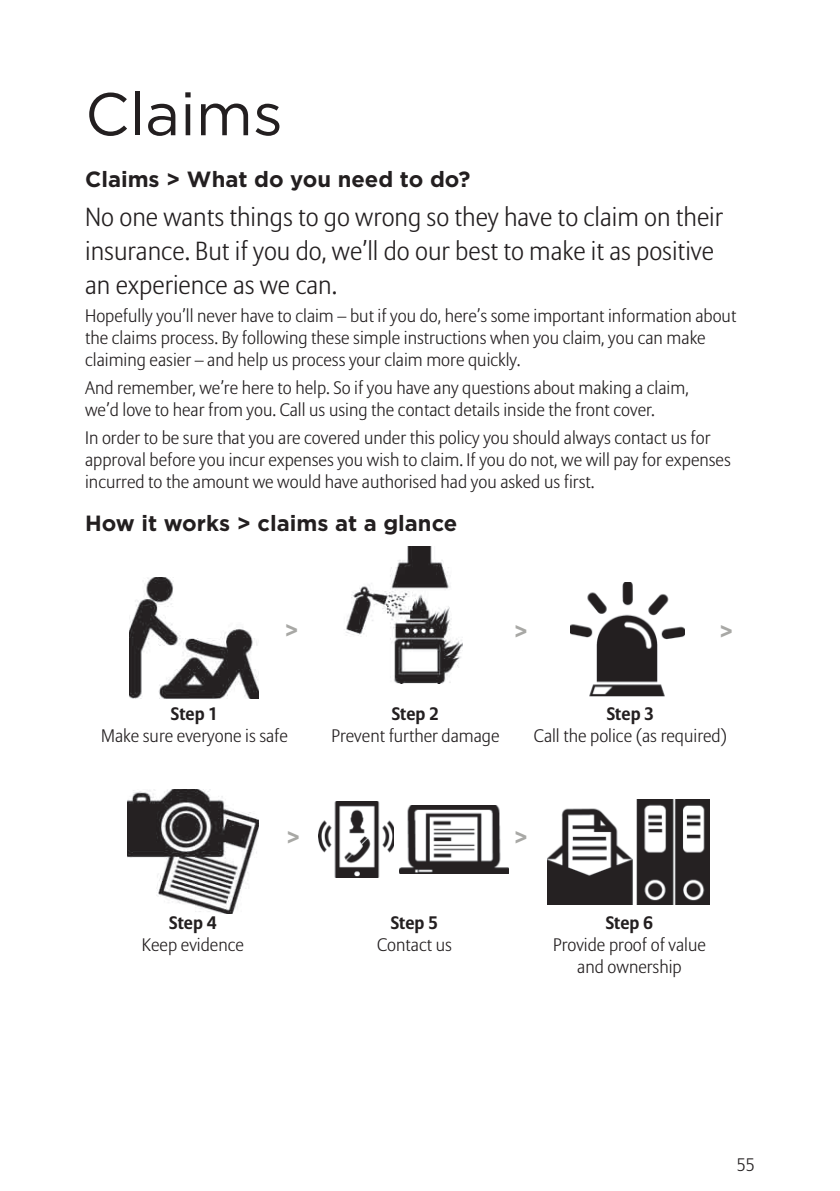
<style>
.page{position:relative;width:840px;height:1191px;background:#fff}
.page>*{position:absolute;margin:0;border:0;box-sizing:border-box;transform-origin:0 0}
.t1{font:60px "Gotham";color:#231f20}
.t2{font:300 26px/34px "Allianz Sans";color:#231f20}
.t3{font:700 22px "Gotham";color:#231f20}
.t4{font:700 22px "Gotham";color:#a8a8a5}
.t5{font:300 18px/22px "Allianz Sans";color:#231f20}
.t6{font:700 18px "Allianz Sans";color:#231f20}
</style>
<div class="page">
<img style="left:346px;top:546px;width:116px;height:138px">
<img style="left:570px;top:582px;width:113px;height:114px">
<img style="left:128px;top:790px;width:130px;height:123px">
<img style="left:318px;top:801px;width:75px;height:76px">
<img style="left:547px;top:799px;width:161px;height:105px">
<img style="left:130px;top:577px;width:128px;height:122px">
<img style="left:399px;top:805px;width:109px;height:68px">
<h1 class="t1" style="left:85px;top:91px;width:199px">Claims</h1>
<p class="t3" style="left:85px;top:171px;width:386px">Claims &gt; What do you need to do?</p>
<h2 class="t2" style="left:85px;top:202px;width:639px">No one wants things to go wrong so they have to claim on their insurance. But if you do, we’ll do our best to make it as positive an experience as we can.</h2>
<p class="t5" style="left:85px;top:306px;width:652px">Hopefully you’ll never have to claim – but if you do, here’s some important information about the claims process. By following these simple instructions when you claim, you can make claiming easier – and help us process your claim more quickly.</p>
<p class="t5" style="left:85px;top:378px;width:604px">And remember, we’re here to help. So if you have any questions about making a claim, we’d love to hear from you. Call us using the contact details inside the front cover.</p>
<p class="t5" style="left:85px;top:427px;width:647px">In order to be sure that you are covered under this policy you should always contact us for approval before you incur expenses you wish to claim. If you do not, we will pay for expenses incurred to the amount we would have authorised had you asked us first.</p>
<p class="t3" style="left:85px;top:514px;width:373px">How it works &gt; claims at a glance</p>
<p class="t4" style="left:284px;top:622px;width:16px">&gt;</p>
<p class="t6" style="left:171px;top:705px;width:49px">Step 1</p>
<p class="t5" style="left:101px;top:725px;width:188px">Make sure everyone is safe</p>
<p class="t4" style="left:513px;top:623px;width:16px">&gt;</p>
<p class="t4" style="left:718px;top:623px;width:16px">&gt;</p>
<p class="t6" style="left:391px;top:705px;width:49px">Step 2</p>
<p class="t5" style="left:331px;top:725px;width:169px">Prevent further damage</p>
<p class="t6" style="left:606px;top:705px;width:49px">Step 3</p>
<p class="t5" style="left:533px;top:725px;width:194px">Call the police (as required)</p>
<p class="t6" style="left:169px;top:915px;width:49px">Step 4</p>
<p class="t5" style="left:142px;top:935px;width:104px">Keep evidence</p>
<p class="t4" style="left:286px;top:828px;width:16px">&gt;</p>
<p class="t4" style="left:513px;top:828px;width:16px">&gt;</p>
<p class="t6" style="left:390px;top:915px;width:49px">Step 5</p>
<p class="t5" style="left:377px;top:935px;width:76px">Contact us</p>
<p class="t6" style="left:605px;top:915px;width:49px">Step 6</p>
<p class="t5" style="left:552px;top:935px;width:154px;text-align:center">Provide proof of value and ownership</p>
<p class="t5" style="left:736px;top:1155px;width:19px">55</p>
</div>
